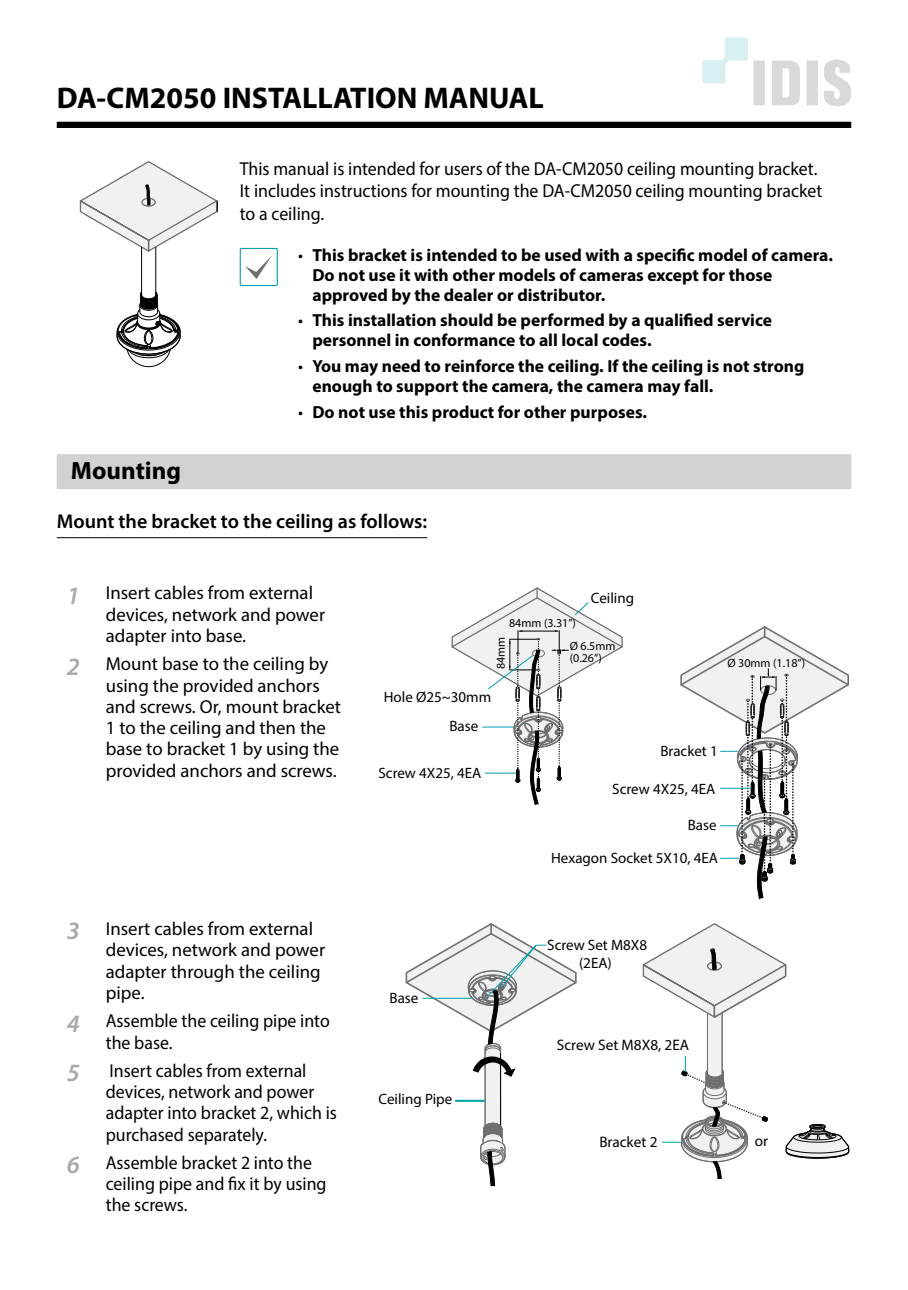
<style>
.page{position:relative;width:908px;height:1290px;background:#fff}
.page>*{position:absolute;margin:0;border:0;box-sizing:border-box;transform-origin:0 0}
.t1{font:700 30px "Myriad Pro";color:#000}
.t2{font:700 25px "Myriad Pro";color:#000}
.t3{font:600 20px "Myriad Pro";color:#000}
.t4{font:18.75px/21.2px "Myriad Pro";color:#000;scale:.95 1}
.t5{font:18.75px/21.2px "Myriad Pro";color:#000}
.t6{font:700 17.5px/20px "Myriad Pro";color:#000}
.t7{font:15.25px "Myriad Pro";color:#000}
.t8{font:15px/29.8px "Myriad Pro";color:#000}
.t9{font:12px/12px "Myriad Pro";color:#000}
.s1{font-weight:400}
.s2{font-weight:600;font-style:italic;font-size:25px;color:#a7a9ab}
</style>
<div class="page">
<svg style="left:753px;top:60px;width:97px;height:46px"></svg>
<svg style="left:702px;top:38px;width:45px;height:45px"></svg>
<div style="left:57px;top:122px;width:793px;height:6px;background:#000"></div>
<div style="left:57px;top:454px;width:793px;height:35px;background:#d1d2d4"></div>
<hr style="left:57px;top:537px;width:370px;height:1px;background:#000">
<hr style="left:155px;top:247px;width:1px;height:48px;background:#000">
<hr style="left:141px;top:247px;width:1px;height:48px;background:#000">
<svg style="left:117px;top:292px;width:64px;height:75px"></svg>
<svg style="left:79px;top:161px;width:139px;height:92px"></svg>
<div style="left:240px;top:248px;width:38px;height:38px;border:1px solid #00a0af"></div>
<svg style="left:245px;top:256px;width:27px;height:23px"></svg>
<svg style="left:680px;top:626px;width:169px;height:273px"></svg>
<svg style="left:451px;top:587px;width:172px;height:218px"></svg>
<svg style="left:405px;top:923px;width:172px;height:264px"></svg>
<hr style="left:455px;top:1100px;width:29px;height:2px;background:#00a0af">
<svg style="left:642px;top:923px;width:207px;height:256px"></svg>
<h1 class="t1" style="left:57px;top:86px;width:488px">DA-CM2050 INSTALLATION MANUAL</h1>
<p class="t4" style="left:240px;top:159px;width:614px;line-height:22.5px">This manual is intended for users of the DA-CM2050 ceiling mounting bracket.<br>It includes instructions for mounting the DA-CM2050 ceiling mounting bracket to a ceiling.</p>
<p class="t6" style="left:312px;top:246px;width:522px;text-indent:-14px"><span class="s1">•</span> This bracket is intended to be used with a specific model of camera.<br>Do not use it with other models of cameras except for those approved by the dealer or distributor.</p>
<p class="t6" style="left:312px;top:312px;width:461px;text-indent:-14px"><span class="s1">•</span> This installation should be performed by a qualified service personnel in conformance to all local codes.</p>
<p class="t6" style="left:312px;top:358px;width:493px;text-indent:-14px"><span class="s1">•</span> You may need to reinforce the ceiling. If the ceiling is not strong enough to support the camera, the camera may fall.</p>
<p class="t6" style="left:298px;top:403px;width:350px"><span class="s1">•</span> Do not use this product for other purposes.</p>
<h2 class="t2" style="left:71px;top:461px;width:112px">Mounting</h2>
<p class="t3" style="left:57px;top:513px;width:372px">Mount the bracket to the ceiling as follows:</p>
<p class="t5" style="left:106px;top:584px;width:221px;text-indent:-39px"><span class="s2">1</span> Insert cables from external devices, network and power adapter into base.</p>
<p class="t5" style="left:106px;top:655px;width:237px;text-indent:-39px"><span class="s2">2</span> Mount base to the ceiling by using the provided anchors and screws. Or, mount bracket<br>1 to the ceiling and then the base to bracket 1 by using the provided anchors and screws.</p>
<p class="t9" style="left:727px;top:658px;width:79px">Ø 30mm (1.18”)</p>
<p class="t8" style="left:687px;top:811px;width:30px">Base</p>
<p class="t8" style="left:590px;top:584px;width:45px">Ceiling</p>
<p class="t9" style="left:509px;top:618px;width:68px">84mm (3.31”)</p>
<p class="t9" style="left:495px;top:669px;width:34px;rotate:-90deg">84mm</p>
<p class="t9" style="left:569px;top:640px;width:47px">Ø 6.5mm (0.26”)</p>
<p class="t8" style="left:449px;top:683px;width:43px;text-indent:-66px">Hole Ø25~30mm<br>Base</p>
<p class="t8" style="left:378px;top:759px;width:104px">Screw 4X25, 4EA</p>
<p class="t8" style="left:660px;top:737px;width:59px">Bracket 1</p>
<p class="t8" style="left:612px;top:775px;width:104px">Screw 4X25, 4EA</p>
<p class="t5" style="left:106px;top:920px;width:221px;text-indent:-39px"><span class="s2">3</span> Insert cables from external devices, network and power adapter through the ceiling pipe.</p>
<p class="t4" style="left:106px;top:1012px;width:237px;text-indent:-39px"><span class="s2">4</span> Assemble the ceiling pipe into the base.</p>
<p class="t4" style="left:106px;top:1061px;width:245px;text-indent:-39px"><span class="s2">5</span> Insert cables from external devices, network and power adapter into bracket 2, which is purchased separately.</p>
<p class="t4" style="left:106px;top:1153px;width:234px;text-indent:-39px"><span class="s2">6</span> Assemble bracket 2 into the ceiling pipe and fix it by using the screws.</p>
<p class="t8" style="left:389px;top:984px;width:30px">Base</p>
<p class="t8" style="left:378px;top:1086px;width:75px">Ceiling Pipe</p>
<p class="t8" style="left:551px;top:844px;width:168px">Hexagon Socket 5X10, 4EA</p>
<p class="t8" style="left:547px;top:937px;width:101px;line-height:18px;text-align:center">Screw Set M8X8 (2EA)</p>
<p class="t7" style="left:556px;top:1039px;width:134px">Screw Set M8X8, 2EA</p>
<p class="t7" style="left:599px;top:1136px;width:60px">Bracket 2</p>
<p class="t7" style="left:754px;top:1135px;width:15px">or</p>
</div>
